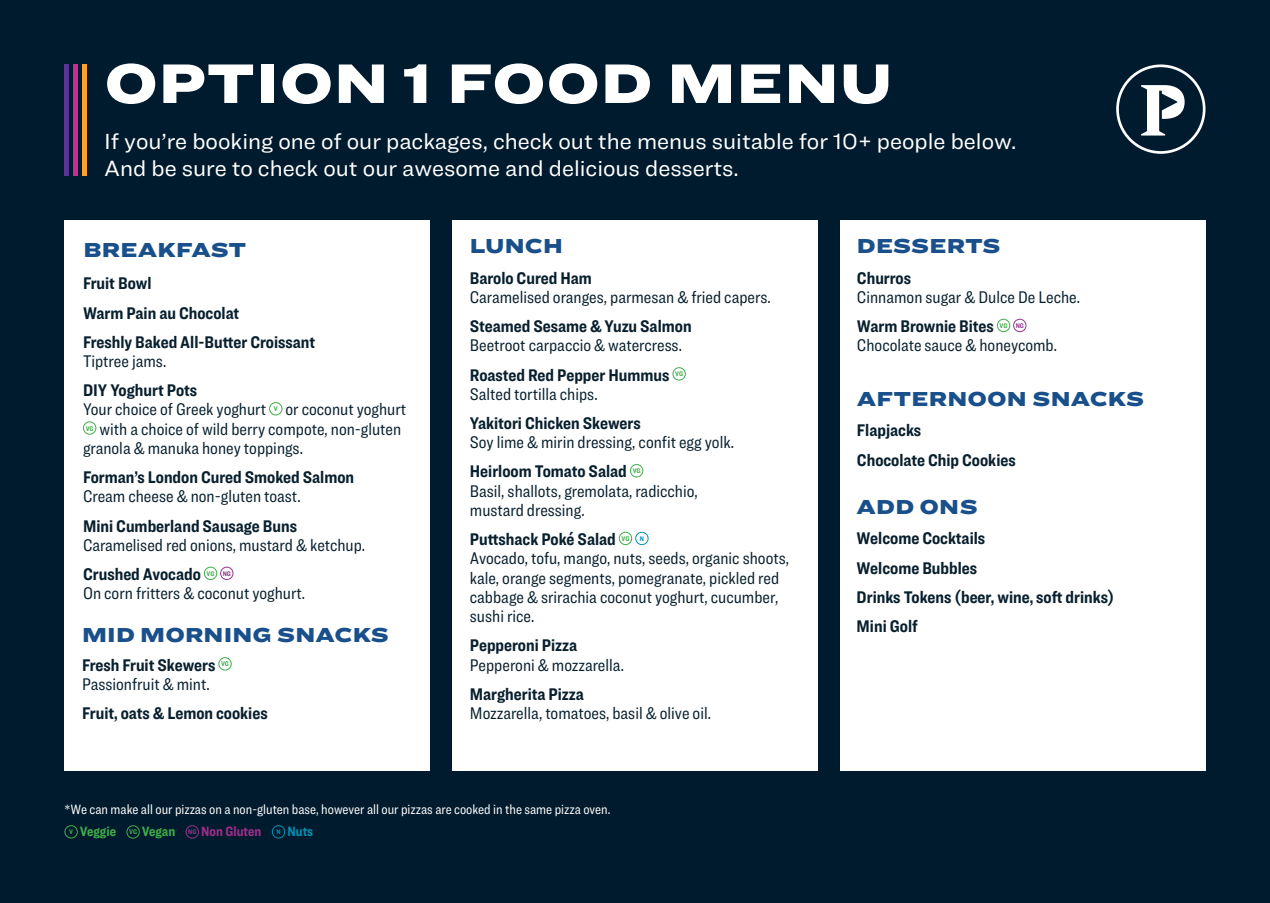
<style>
.page{position:relative;width:1270px;height:903px;background:#001b2e}
.page>*{position:absolute;margin:0;border:0;box-sizing:border-box;transform-origin:0 0}
.t1{font:900 57.75px "Ringside Extra Wide";letter-spacing:.005em;color:#fff}
.B2_10_12pt{font:22.75px/27.3px "Ringside";color:#fff}
.t2{font:900 21px "Ringside Extra Wide";letter-spacing:.005em;color:#194f8a}
.t3{font:17.5px/19.2px "Ringside Condensed";color:#081f2d}
.t4{font:700 17.5px "Ringside Condensed";color:#081f2d}
.t5{font:14px "Ringside Condensed";color:#fff}
.t6{font:700 14px "Ringside Condensed";color:#40ae49}
.t7{font:700 14px "Ringside Condensed";color:#a12d8c}
.t8{font:700 14px "Ringside Condensed";color:#0092b3}
.t9{font:700 7px "Ringside Condensed";letter-spacing:-.01em;color:#40ae49}
.t10{font:700 7px "Ringside Condensed";color:#93358d}
.t11{font:700 7px "Ringside Condensed";color:#0092b3}
</style>
<div class="page">
<div style="left:452px;top:220px;width:366px;height:551px;background:#fff"></div>
<div style="left:672px;top:367px;width:14px;height:13px;border:1px solid #40ae49;border-radius:50%"></div>
<div style="left:630px;top:464px;width:13px;height:13px;border:1px solid #40ae49;border-radius:50%"></div>
<div style="left:619px;top:532px;width:13px;height:13px;border:1px solid #40ae49;border-radius:50%"></div>
<div style="left:635px;top:532px;width:13px;height:13px;border:1px solid #0092b3;border-radius:50%"></div>
<div style="left:64px;top:220px;width:366px;height:551px;background:#fff"></div>
<div style="left:269px;top:402px;width:13px;height:13px;border:1px solid #40ae49;border-radius:50%"></div>
<div style="left:83px;top:421px;width:13px;height:14px;border:1px solid #40ae49;border-radius:50%"></div>
<div style="left:204px;top:567px;width:13px;height:13px;border:1px solid #40ae49;border-radius:50%"></div>
<div style="left:220px;top:567px;width:13px;height:13px;border:1px solid #93358d;border-radius:50%"></div>
<div style="left:218px;top:657px;width:14px;height:13px;border:1px solid #40ae49;border-radius:50%"></div>
<svg style="left:1116px;top:64px;width:89px;height:90px"></svg>
<div style="left:840px;top:220px;width:365px;height:551px;background:#fff"></div>
<div style="left:997px;top:319px;width:13px;height:13px;border:1px solid #40ae49;border-radius:50%"></div>
<div style="left:1013px;top:319px;width:13px;height:13px;border:1px solid #93358d;border-radius:50%"></div>
<div style="left:126px;top:825px;width:14px;height:13px;border:1px solid #40ae49;border-radius:50%"></div>
<div style="left:64px;top:825px;width:14px;height:13px;border:1px solid #40ae49;border-radius:50%"></div>
<div style="left:186px;top:825px;width:13px;height:13px;border:1px solid #93358d;border-radius:50%"></div>
<div style="left:272px;top:825px;width:13px;height:13px;border:1px solid #0092b3;border-radius:50%"></div>
<div style="left:64px;top:64px;width:5px;height:112px;background:#593494"></div>
<div style="left:73px;top:64px;width:5px;height:112px;background:#ce2a92"></div>
<div style="left:82px;top:64px;width:5px;height:112px;background:#f9a230"></div>
<p class="t1" style="left:104px;top:37px;width:790px">OPTION 1 FOOD MENU</p>
<p class="B2_10_12pt" style="left:104px;top:127px;width:914px">If you’re booking one of our packages, check out the menus suitable for 10+ people below.<br>And be sure to check out our awesome and delicious desserts.</p>
<p class="t2" style="left:83px;top:233px;width:165px">BREAKFAST</p>
<p class="t4" style="left:83px;top:271px;width:70px">Fruit Bowl</p>
<p class="t4" style="left:83px;top:300px;width:158px">Warm Pain au Chocolat</p>
<p class="t4" style="left:83px;top:329px;width:234px">Freshly Baked All-Butter Croissant</p>
<p class="t3" style="left:83px;top:351px;width:85px">Tiptree jams.</p>
<p class="t4" style="left:83px;top:378px;width:116px">DIY Yoghurt Pots</p>
<p class="t3" style="left:83px;top:400px;width:185px">Your choice of Greek yoghurt</p>
<p class="t9" style="left:274px;top:404px;width:5px">V</p>
<p class="t3" style="left:285px;top:400px;width:122px">or coconut yoghurt</p>
<p class="t9" style="left:86px;top:423px;width:9px">VG</p>
<p class="t3" style="left:83px;top:419px;width:320px;text-indent:16px">with a choice of wild berry compote, non-gluten granola &amp; manuka honey toppings.</p>
<p class="t4" style="left:83px;top:465px;width:273px">Forman’s London Cured Smoked Salmon</p>
<p class="t3" style="left:83px;top:487px;width:219px">Cream cheese &amp; non-gluten toast.</p>
<p class="t4" style="left:83px;top:513px;width:216px">Mini Cumberland Sausage Buns</p>
<p class="t3" style="left:83px;top:535px;width:284px">Caramelised red onions, mustard &amp; ketchup.</p>
<p class="t4" style="left:83px;top:562px;width:119px">Crushed Avocado</p>
<p class="t9" style="left:207px;top:568px;width:9px">VG</p>
<p class="t10" style="left:223px;top:568px;width:10px">NG</p>
<p class="t3" style="left:83px;top:583px;width:224px">On corn fritters &amp; coconut yoghurt.</p>
<p class="t2" style="left:82px;top:618px;width:308px">MID MORNING SNACKS</p>
<p class="t4" style="left:82px;top:652px;width:135px">Fresh Fruit Skewers</p>
<p class="t9" style="left:221px;top:659px;width:9px">VG</p>
<p class="t3" style="left:82px;top:674px;width:129px">Passionfruit &amp; mint.</p>
<p class="t4" style="left:82px;top:701px;width:187px">Fruit, oats &amp; Lemon cookies</p>
<p class="t2" style="left:470px;top:229px;width:94px">LUNCH</p>
<p class="t4" style="left:470px;top:265px;width:123px">Barolo Cured Ham</p>
<p class="t3" style="left:470px;top:287px;width:302px">Caramelised oranges, parmesan &amp; fried capers.</p>
<p class="t4" style="left:470px;top:314px;width:223px">Steamed Sesame &amp; Yuzu Salmon</p>
<p class="t3" style="left:470px;top:336px;width:214px">Beetroot carpaccio &amp; watercress.</p>
<p class="t4" style="left:470px;top:362px;width:201px">Roasted Red Pepper Hummus</p>
<p class="t9" style="left:675px;top:369px;width:9px">VG</p>
<p class="t3" style="left:470px;top:384px;width:129px">Salted tortilla chips.</p>
<p class="t4" style="left:470px;top:411px;width:172px">Yakitori Chicken Skewers</p>
<p class="t3" style="left:470px;top:432px;width:266px">Soy lime &amp; mirin dressing, confit egg yolk.</p>
<p class="t4" style="left:470px;top:459px;width:158px">Heirloom Tomato Salad</p>
<p class="t9" style="left:633px;top:466px;width:9px">VG</p>
<p class="t3" style="left:470px;top:481px;width:229px">Basil, shallots, gremolata, radicchio,</p>
<p class="t3" style="left:470px;top:500px;width:116px">mustard dressing.</p>
<p class="t4" style="left:470px;top:527px;width:147px">Puttshack Poké Salad</p>
<p class="t9" style="left:622px;top:533px;width:9px">VG</p>
<p class="t11" style="left:640px;top:533px;width:6px">N</p>
<p class="t3" style="left:470px;top:548px;width:321px">Avocado, tofu, mango, nuts, seeds, organic shoots, kale, orange segments, pomegranate, pickled red cabbage &amp; srirachia coconut yoghurt, cucumber, sushi rice.</p>
<p class="t4" style="left:470px;top:633px;width:109px">Pepperoni Pizza</p>
<p class="t3" style="left:470px;top:655px;width:156px">Pepperoni &amp; mozzarella.</p>
<p class="t4" style="left:470px;top:681px;width:116px">Margherita Pizza</p>
<p class="t3" style="left:470px;top:703px;width:243px">Mozzarella, tomatoes, basil &amp; olive oil.</p>
<p class="t5" style="left:64px;top:800px;width:547px">*We can make all our pizzas on a non-gluten base, however all our pizzas are cooked in the same pizza oven.</p>
<p class="t9" style="left:69px;top:827px;width:5px">V</p>
<p class="t6" style="left:80px;top:821px;width:38px">Veggie</p>
<p class="t9" style="left:129px;top:827px;width:9px">VG</p>
<p class="t6" style="left:142px;top:821px;width:35px">Vegan</p>
<p class="t10" style="left:188px;top:827px;width:10px">NG</p>
<p class="t7" style="left:201px;top:821px;width:62px">Non Gluten</p>
<p class="t11" style="left:276px;top:827px;width:6px">N</p>
<p class="t8" style="left:287px;top:821px;width:27px">Nuts</p>
<p class="t2" style="left:857px;top:229px;width:145px">DESSERTS</p>
<p class="t4" style="left:857px;top:265px;width:56px">Churros</p>
<p class="t3" style="left:857px;top:287px;width:225px">Cinnamon sugar &amp; Dulce De Leche.</p>
<p class="t4" style="left:857px;top:314px;width:139px">Warm Brownie Bites</p>
<p class="t9" style="left:1000px;top:321px;width:9px">VG</p>
<p class="t10" style="left:1016px;top:320px;width:10px">NG</p>
<p class="t3" style="left:857px;top:336px;width:202px">Chocolate sauce &amp; honeycomb.</p>
<p class="t2" style="left:857px;top:382px;width:289px">AFTERNOON SNACKS</p>
<p class="t4" style="left:857px;top:418px;width:66px">Flapjacks</p>
<p class="t4" style="left:857px;top:447px;width:160px">Chocolate Chip Cookies</p>
<p class="t2" style="left:857px;top:490px;width:123px">ADD ONS</p>
<p class="t4" style="left:857px;top:526px;width:130px">Welcome Cocktails</p>
<p class="t4" style="left:857px;top:555px;width:122px">Welcome Bubbles</p>
<p class="t4" style="left:857px;top:584px;width:259px">Drinks Tokens (beer, wine, soft drinks)</p>
<p class="t4" style="left:857px;top:613px;width:63px">Mini Golf</p>
</div>
